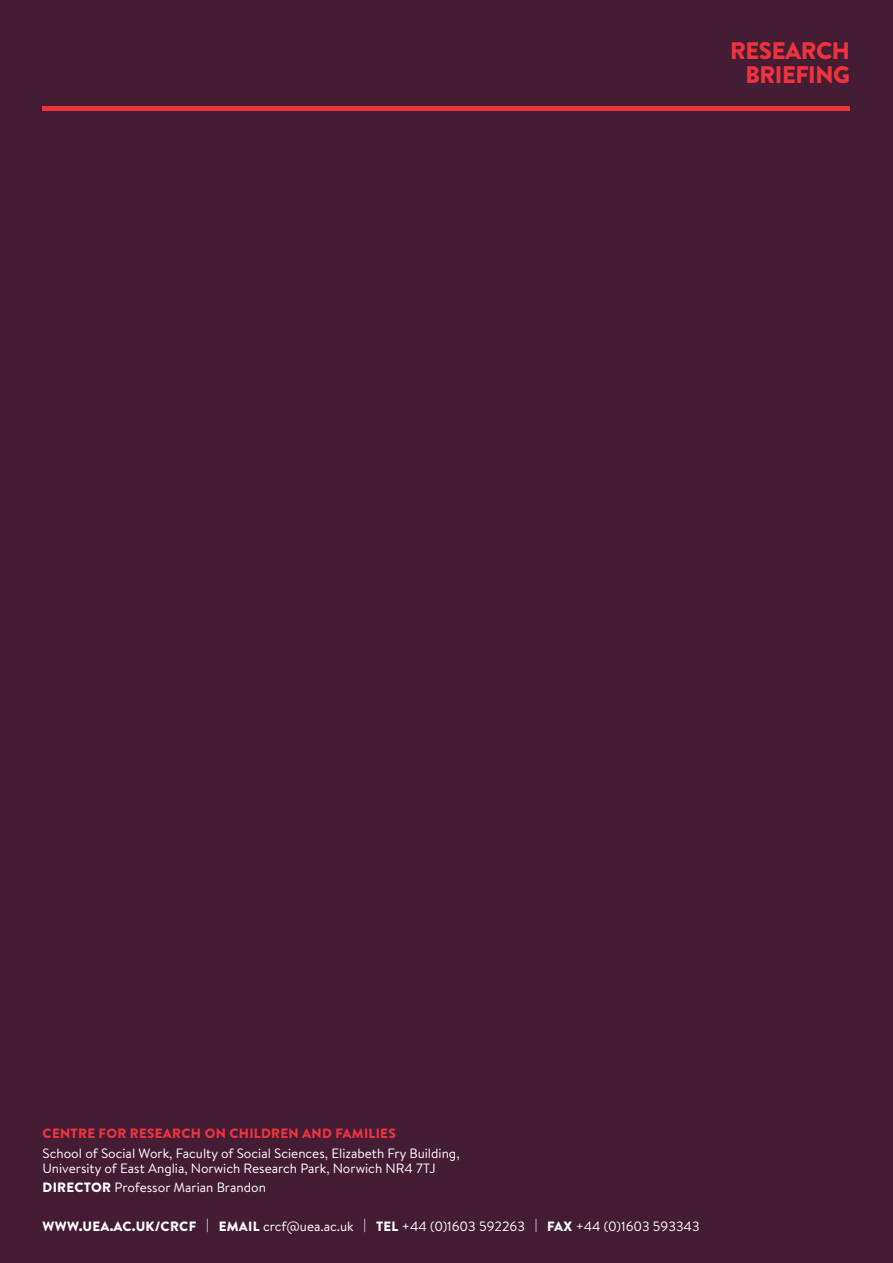
<style>
.page{position:relative;width:893px;height:1263px;background:#441d35}
.page>*{position:absolute;margin:0;border:0;box-sizing:border-box;transform-origin:0 0}
.t1{font:900 24px/24px "Brandon Text";letter-spacing:-.02em;color:#ee333f;text-align:right}
.t2{font:13.5px/15px "Brandon Text";color:#fff}
.t3{font:900 13.5px "Brandon Text";letter-spacing:.02em;color:#ee333f}
.s1{font-weight:900}
</style>
<div class="page">
<div style="left:43px;top:106px;width:807px;height:5px;background:#ee333f"></div>
<h1 class="t1" style="left:730px;top:39px;width:122px">RESEARCH<br>BRIEFING</h1>
<p class="t3" style="left:43px;top:1124px;width:355px">CENTRE FOR RESEARCH ON CHILDREN AND FAMILIES</p>
<p class="t2" style="left:43px;top:1145px;width:419px">School of Social Work, Faculty of Social Sciences, Elizabeth Fry Building,<br>University of East Anglia, Norwich Research Park, Norwich NR4 7TJ</p>
<p class="t2" style="left:43px;top:1179px;width:225px"><span class="s1">DIRECTOR</span> Professor Marian Brandon</p>
<p class="t2" style="left:43px;top:1218px;width:659px"><span class="s1">WWW.UEA.AC.UK/CRCF</span> | <span class="s1">EMAIL</span> crcf@uea.ac.uk | <span class="s1">TEL</span> +44 (0)1603 592263 | <span class="s1">FAX</span> +44 (0)1603 593343</p>
</div>
